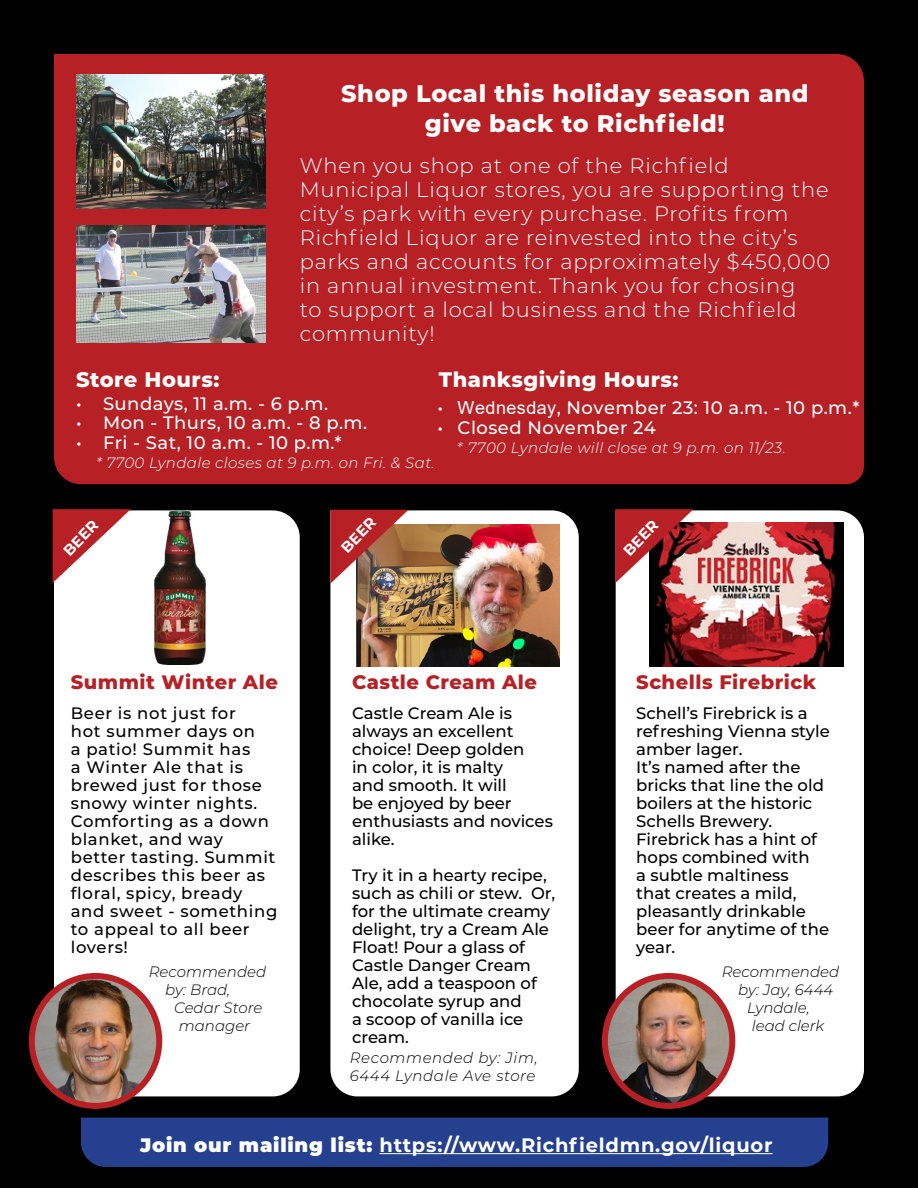
<style>
.page{position:relative;width:918px;height:1188px;background:#000}
.page>*{position:absolute;margin:0;border:0;box-sizing:border-box;transform-origin:0 0}
.t1{font:800 24px/30px "Montserrat";letter-spacing:.025em;color:#fff;text-align:center}
.t2{font:300 21px/24px "Montserrat";letter-spacing:.04em;color:#fff}
.t3{font:800 21px "Montserrat";letter-spacing:.025em;color:#fff}
.t4{font:700 19.5px "Montserrat";letter-spacing:.04em;color:#fff}
.t5{font:800 19.5px "Montserrat";letter-spacing:.025em;color:#b72126}
.t6{font:500 18px "Montserrat";letter-spacing:.025em;color:#fff}
.t7{font:500 16.5px/18px "Montserrat";color:#000}
.t8{font:500 16.5px/18px "Montserrat";letter-spacing:.04em;color:#000}
.t9{font:italic 300 15px "Montserrat";color:#000}
.t10{font:italic 300 15px "Montserrat";letter-spacing:.025em;color:#fff}
.t11{font:italic 300 15px/18px "Montserrat";letter-spacing:.04em;color:#000}
.t12{font:700 15px "Montserrat";color:#fff}
.s1{font-family:"Arial";font-weight:400}
.s2{font-weight:900}
</style>
<div class="page">
<div style="left:54px;top:54px;width:810px;height:430px;background:#b72126"></div>
<div style="left:54px;top:510px;width:246px;height:586px;background:#fff"></div>
<div style="left:330px;top:510px;width:249px;height:586px;background:#fff"></div>
<div style="left:616px;top:510px;width:248px;height:586px;background:#fff"></div>
<div style="left:81px;top:1118px;width:747px;height:49px;background:#25408f"></div>
<hr style="left:379px;top:1153px;width:394px;height:1px;background:#fff">
<img style="left:155px;top:510px;width:50px;height:155px">
<svg style="left:53px;top:509px;width:78px;height:74px;background:#da9092"></svg>
<img style="left:357px;top:525px;width:202px;height:142px">
<img style="left:330px;top:510px;width:79px;height:74px">
<img style="left:650px;top:523px;width:194px;height:144px">
<svg style="left:615px;top:509px;width:79px;height:74px;background:#a44244"></svg>
<img style="left:32px;top:976px;width:127px;height:130px">
<div style="left:29px;top:973px;width:133px;height:136px;border:6px solid #b72126;border-radius:50%"></div>
<img style="left:605px;top:976px;width:127px;height:130px">
<div style="left:602px;top:973px;width:133px;height:136px;border:6px solid #b72126;border-radius:50%"></div>
<img style="left:76px;top:75px;width:189px;height:134px">
<img style="left:76px;top:225px;width:189px;height:118px">
<h1 class="t1" style="left:341px;top:77px;width:469px">Shop Local this holiday season and give back to Richfield!</h1>
<p class="t2" style="left:300px;top:153px;width:532px">When you shop at one of the Richfield Municipal Liquor stores, you are supporting the city’s park with every purchase. Profits from Richfield Liquor are reinvested into the city’s parks and accounts for approximately $450,000 in annual investment. Thank you for chosing<br>to support a local business and the Richfield community!</p>
<p class="t3" style="left:439px;top:364px;width:241px">Thanksgiving Hours:</p>
<p class="t6" style="left:437px;top:395px;width:424px">• <span class="s1">Wednesday</span>, November 23: 10 a.m. - 10 p.m.*</p>
<p class="t6" style="left:437px;top:415px;width:220px">• Closed November 24</p>
<p class="t10" style="left:457px;top:438px;width:330px">* 7700 Lyndale will close at 9 p.m. on 11/23.</p>
<p class="t3" style="left:76px;top:364px;width:145px">Store Hours:</p>
<p class="t6" style="left:76px;top:391px;width:254px">• Sundays, 11 a.m. - 6 p.m.</p>
<p class="t6" style="left:76px;top:410px;width:293px">• Mon - Thurs, 10 a.m. - 8 p.m.</p>
<p class="t6" style="left:76px;top:430px;width:267px">• Fri - Sat, 10 a.m. - 10 p.m.*</p>
<p class="t10" style="left:96px;top:453px;width:340px">* 7700 Lyndale closes at 9 p.m. on Fri. &amp; Sat.</p>
<p class="t12" style="left:58px;top:546px;width:44px;rotate:-46deg">BEER</p>
<p class="t12" style="left:336px;top:543px;width:44px;rotate:-46deg">BEER</p>
<p class="t12" style="left:618px;top:546px;width:44px;rotate:-46deg">BEER</p>
<p class="t5" style="left:71px;top:667px;width:209px">Summit Winter Ale</p>
<p class="t5" style="left:352px;top:668px;width:186px">Castle Cream Ale</p>
<p class="t5" style="left:636px;top:667px;width:181px">Schells Firebrick</p>
<p class="t8" style="left:71px;top:703px;width:208px">Beer is not just for<br>hot summer days on<br>a patio! Summit has<br>a Winter Ale that is brewed just for those snowy winter nights.<br>Comforting as a down blanket, and way better tasting. Summit describes this beer as floral, spicy, bready and sweet - something to appeal to all beer lovers!</p>
<p class="t7" style="left:352px;top:703px;width:202px">Castle Cream Ale is always an excellent choice! Deep golden<br>in color, it is malty<br>and smooth. It will<br>be enjoyed by beer enthusiasts and novices alike.</p>
<p class="t7" style="left:352px;top:865px;width:205px">Try it in a hearty recipe, such as chili or stew. Or, for the ultimate creamy delight, try a Cream Ale<br>Float! Pour a glass of<br>Castle Danger Cream<br>Ale, add a teaspoon of chocolate syrup and<br>a scoop of vanilla ice cream.</p>
<p class="t9" style="left:149px;top:961px;width:119px">Recommended</p>
<p class="t9" style="left:165px;top:979px;width:67px">by: Brad,</p>
<p class="t9" style="left:174px;top:997px;width:90px">Cedar Store</p>
<p class="t9" style="left:179px;top:1015px;width:73px">manager</p>
<p class="t11" style="left:350px;top:1048px;width:189px">Recommended by: Jim,<br>6444 Lyndale Ave store</p>
<p class="t7" style="left:636px;top:703px;width:195px">Schell’s Firebrick is a refreshing Vienna style amber lager.<br>It’s named after the bricks that line the old boilers at the historic<br>Schells Brewery.<br>Firebrick has a hint of hops combined with<br>a subtle maltiness<br>that creates a mild, pleasantly drinkable beer for anytime of the year.</p>
<p class="t9" style="left:722px;top:961px;width:119px">Recommended</p>
<p class="t9" style="left:738px;top:979px;width:97px">by: Jay, 6444</p>
<p class="t9" style="left:747px;top:997px;width:64px">Lyndale,</p>
<p class="t9" style="left:752px;top:1015px;width:74px">lead clerk</p>
<p class="t4" style="left:140px;top:1131px;width:634px"><span class="s2">Join our mailing list:</span> https://www.Richfieldmn.gov/liquor</p>
</div>
